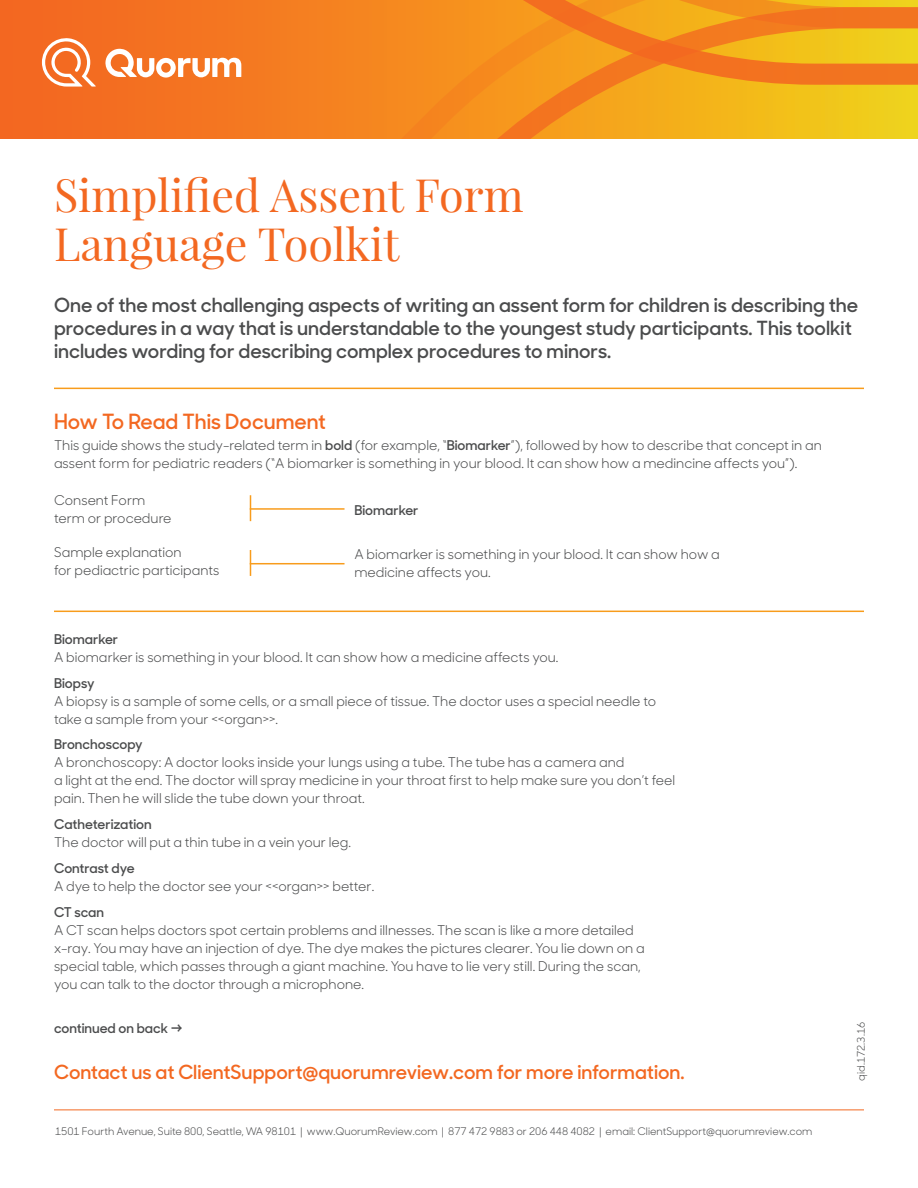
<style>
.page{position:relative;width:918px;height:1188px;background:#fff}
.page>*{position:absolute;margin:0;border:0;box-sizing:border-box;transform-origin:0 0}
.t1{font:45px/49.5px "Playfair Display";color:#f36821}
.t2{font:600 21px "Sharp Sans No 1";color:#f36821}
.t3{font:600 19.5px/23.4px "Sharp Sans No 1";color:#4b4c4d}
.t4{font:600 19.5px "Sharp Sans No 1";color:#f36821}
.t5{font:13.5px/18px "Sharp Sans No 1";color:#4b4c4d}
.t6{font:600 13.5px "Sharp Sans No 1";color:#4b4c4d}
.t7{font:10.5px "Sharp Sans No 1";color:#4b4c4d}
.s1{font-weight:600}
</style>
<div class="page">
<div style="left:0;top:0;width:918px;height:138px;background:linear-gradient(to bottom,#f47521,#f47421)"></div>
<svg style="left:346px;top:0;width:572px;height:138px;background:#f39a1c"></svg>
<svg style="left:105px;top:49px;width:136px;height:29px"></svg>
<svg style="left:42px;top:36px;width:54px;height:51px"></svg>
<hr style="left:54px;top:1110px;width:810px;height:1px;background:#f36821">
<hr style="left:250px;top:508px;width:95px;height:2px;background:#f89c1c">
<svg style="left:250px;top:495px;width:1px;height:26px"></svg>
<hr style="left:54px;top:611px;width:810px;height:1px;background:#f89c1c">
<hr style="left:54px;top:388px;width:810px;height:1px;background:#f89c1c">
<svg style="left:250px;top:550px;width:1px;height:26px"></svg>
<hr style="left:250px;top:563px;width:95px;height:1px;background:#f89c1c">
<h1 class="t1" style="left:54px;top:170px;width:471px">Simplified Assent Form<br>Language Toolkit</h1>
<p class="t3" style="left:54px;top:292px;width:806px">One of the most challenging aspects of writing an assent form for children is describing the procedures in a way that is understandable to the youngest study participants. This toolkit includes wording for describing complex procedures to minors.</p>
<h2 class="t2" style="left:54px;top:405px;width:273px">How To Read This Document</h2>
<p class="t5" style="left:54px;top:435px;width:769px">This guide shows the study-related term in <span class="s1">bold</span> (for example, “<span class="s1">Biomarker</span>”), followed by how to describe that concept in an assent form for pediatric readers (“A biomarker is something in your blood. It can show how a medincine affects you”).</p>
<p class="t5" style="left:54px;top:490px;width:119px">Consent Form term or procedure</p>
<p class="t5" style="left:54px;top:542px;width:167px">Sample explanation<br>for pediactric participants</p>
<p class="t6" style="left:354px;top:499px;width:66px">Biomarker</p>
<p class="t5" style="left:354px;top:544px;width:367px">A biomarker is something in your blood. It can show how a medicine affects you.</p>
<p class="t6" style="left:54px;top:628px;width:66px">Biomarker</p>
<p class="t5" style="left:54px;top:647px;width:506px">A biomarker is something in your blood. It can show how a medicine affects you.</p>
<p class="t6" style="left:54px;top:672px;width:42px">Biopsy</p>
<p class="t5" style="left:54px;top:691px;width:604px">A biopsy is a sample of some cells, or a small piece of tissue. The doctor uses a special needle to take a sample from your &lt;&lt;organ&gt;&gt;.</p>
<p class="t6" style="left:54px;top:734px;width:90px">Bronchoscopy</p>
<p class="t5" style="left:54px;top:752px;width:623px">A bronchoscopy: A doctor looks inside your lungs using a tube. The tube has a camera and<br>a light at the end. The doctor will spray medicine in your throat first to help make sure you don’t feel pain. Then he will slide the tube down your throat.</p>
<p class="t6" style="left:54px;top:814px;width:99px">Catheterization</p>
<p class="t5" style="left:54px;top:832px;width:299px">The doctor will put a thin tube in a vein your leg.</p>
<p class="t6" style="left:54px;top:858px;width:82px">Contrast dye</p>
<p class="t5" style="left:54px;top:876px;width:322px">A dye to help the doctor see your &lt;&lt;organ&gt;&gt; better.</p>
<p class="t6" style="left:54px;top:901px;width:52px">CT scan</p>
<p class="t5" style="left:54px;top:920px;width:592px">A CT scan helps doctors spot certain problems and illnesses. The scan is like a more detailed x-ray. You may have an injection of dye. The dye makes the pictures clearer. You lie down on a special table, which passes through a giant machine. You have to lie very still. During the scan, you can talk to the doctor through a microphone.</p>
<p class="t6" style="left:54px;top:1017px;width:130px">continued on back →</p>
<h3 class="t4" style="left:54px;top:1057px;width:632px">Contact us at ClientSupport@quorumreview.com for more information.</h3>
<p class="t7" style="left:55px;top:1123px;width:759px">1501 Fourth Avenue, Suite 800, Seattle, WA 98101 | www.QuorumReview.com | 877 472 9883 or 206 448 4082 | email: ClientSupport@quorumreview.com</p>
<p class="t7" style="left:853px;top:1081px;width:60px;rotate:-90deg">qid.172.3.16</p>
</div>
